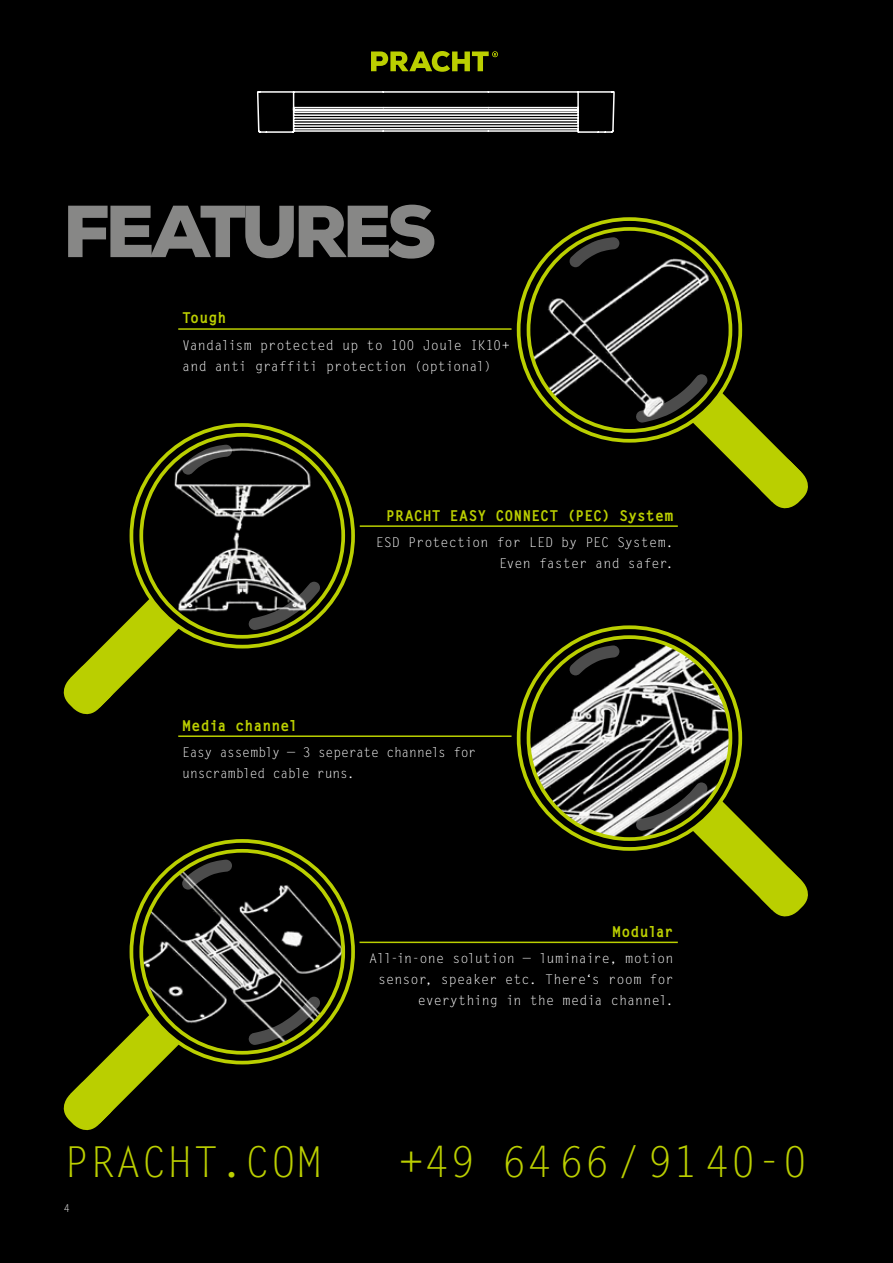
<style>
.page{position:relative;width:893px;height:1263px;background:#000}
.page>*{position:absolute;margin:0;border:0;box-sizing:border-box;transform-origin:0 0}
.t1{font:900 73.5px "Nexa";letter-spacing:-.065em;color:#878786}
.t2{font:42.75px "Letter Got L";letter-spacing:.005em;color:#bbcf00}
.t3{font:700 15px "Letter Got L";color:#bbcf00}
.t4{font:13.5px/21px "Letter Got L";letter-spacing:-.005em;color:#fff;text-align:right}
.t5{font:13.5px/21px "Letter Got L";letter-spacing:-.025em;color:#fff}
.t6{font:10.5px "Letter Got L";color:#fff}
</style>
<div class="page">
<img style="left:140px;top:441px;width:202px;height:179px">
<img style="left:140px;top:871px;width:202px;height:174px">
<img style="left:529px;top:255px;width:196px;height:176px">
<img style="left:529px;top:645px;width:202px;height:194px">
<svg style="left:63px;top:1014px;width:116px;height:117px"></svg>
<div style="left:139px;top:849px;width:206px;height:205px;border:4px solid #bacf00;border-radius:50%"></div>
<svg style="left:63px;top:598px;width:116px;height:117px"></svg>
<div style="left:139px;top:433px;width:206px;height:206px;border:4px solid #bacf00;border-radius:50%"></div>
<hr style="left:360px;top:941px;width:318px;height:2px;background:#bbcf00">
<hr style="left:178px;top:735px;width:334px;height:2px;background:#bbcf00">
<hr style="left:360px;top:525px;width:318px;height:2px;background:#bbcf00">
<hr style="left:178px;top:328px;width:334px;height:2px;background:#bbcf00">
<svg style="left:371px;top:51px;width:127px;height:21px"></svg>
<svg style="left:256px;top:91px;width:359px;height:42px"></svg>
<svg style="left:248px;top:997px;width:73px;height:48px"></svg>
<svg style="left:181px;top:860px;width:51px;height:29px"></svg>
<svg style="left:248px;top:582px;width:73px;height:48px"></svg>
<svg style="left:181px;top:445px;width:51px;height:30px"></svg>
<svg style="left:636px;top:782px;width:172px;height:135px"></svg>
<svg style="left:569px;top:645px;width:51px;height:30px"></svg>
<svg style="left:636px;top:374px;width:172px;height:135px"></svg>
<svg style="left:569px;top:237px;width:51px;height:30px"></svg>
<h1 class="t1" style="left:63px;top:184px;width:375px">FEATURES</h1>
<p class="t3" style="left:182px;top:308px;width:46px">Tough</p>
<p class="t4" style="left:182px;top:335px;width:329px;text-align:left">Vandalism protected up to 100 Joule IK10+ and anti graffiti protection (optional)</p>
<p class="t3" style="left:386px;top:505px;width:289px">PRACHT EASY CONNECT (PEC) System</p>
<p class="t3" style="left:182px;top:715px;width:117px">Media channel</p>
<p class="t4" style="left:376px;top:532px;width:299px">ESD Protection for LED by PEC System.<br>Even faster and safer.</p>
<p class="t5" style="left:182px;top:742px;width:295px">Easy assembly — 3 seperate channels for unscrambled cable runs.</p>
<p class="t3" style="left:612px;top:921px;width:63px">Modular</p>
<p class="t4" style="left:369px;top:948px;width:306px">All-in-one solution — luminaire, motion sensor, speaker etc. There‘s room for everything in the media channel.</p>
<h2 class="t2" style="left:64px;top:1137px;width:260px">PRACHT.COM</h2>
<h2 class="t2" style="left:398px;top:1137px;width:411px">+49 6466/9140-0</h2>
<p class="t6" style="left:64px;top:1202px;width:8px">4</p>
</div>
